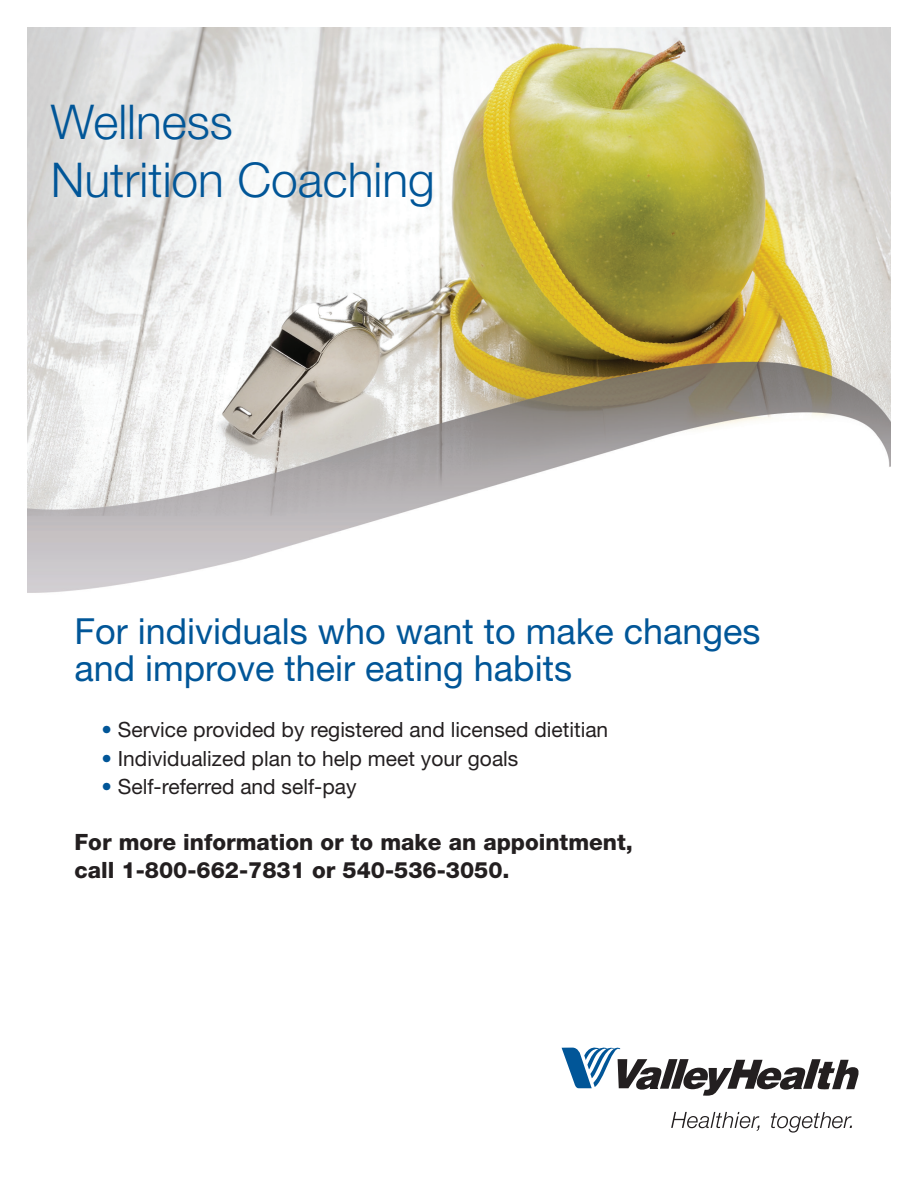
<style>
.page{position:relative;width:918px;height:1188px;background:#fff}
.page>*{position:absolute;margin:0;border:0;box-sizing:border-box;transform-origin:0 0}
.t1{font:300 48px/57.6px "Helvetica Neue";color:#015698}
.t2{font:36px/37.2px "Helvetica Neue";color:#015698}
.t3{font:800 22.5px/28.2px "Helvetica Neue";color:#231f20}
.t4{font:21px "Helvetica Neue";color:#231f20}
.s1{color:#015698}
</style>
<div class="page">
<img style="left:27px;top:27px;width:864px;height:1091px">
<svg style="left:562px;top:1044px;width:298px;height:52px"></svg>
<svg style="left:671px;top:1112px;width:89px;height:19px"></svg>
<svg style="left:771px;top:1112px;width:81px;height:21px"></svg>
<h1 class="t1" style="left:51px;top:92px;width:386px">Wellness<br>Nutrition Coaching</h1>
<h2 class="t2" style="left:75px;top:612px;width:688px">For individuals who want to make changes and improve their eating habits</h2>
<p class="t4" style="left:102px;top:718px;width:508px"><span class="s1">•</span> Service provided by registered and licensed dietitian</p>
<p class="t4" style="left:102px;top:746px;width:418px"><span class="s1">•</span> Individualized plan to help meet your goals</p>
<p class="t4" style="left:102px;top:774px;width:257px"><span class="s1">•</span> Self-referred and self-pay</p>
<p class="t3" style="left:75px;top:828px;width:560px">For more information or to make an appointment, call 1-800-662-7831 or 540-536-3050.</p>
</div>
